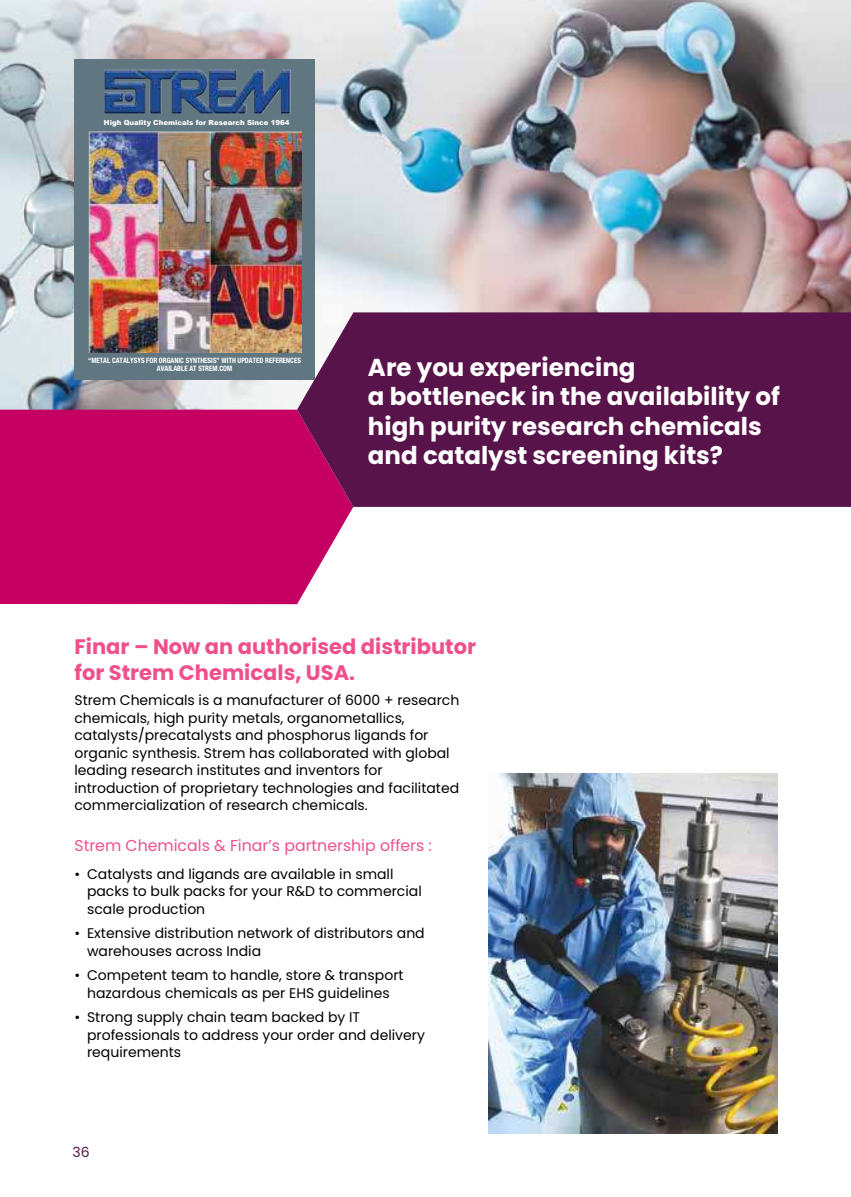
<style>
.page{position:relative;width:851px;height:1197px;background:#fff}
.page>*{position:absolute;margin:0;border:0;box-sizing:border-box;transform-origin:0 0}
.t1{font:700 24.5px/29.4px "Poppins";color:#fff}
.t2{font:700 21px/26.2px "Poppins";color:#ef508a}
.t3{font:15.75px "Poppins";color:#ef508a}
.t4{font:14px/17.5px "Poppins";color:#000}
.t5{font:14px "Poppins";color:#58134a}
.t6{font:700 condensed 7.35px/8.9px "Helvetica Neue LT Std";color:#fff;text-align:center;scale:.94 1}
.t7{font:900 7px "Arial";color:#fff}
</style>
<div class="page">
<img style="left:850px;top:0;width:1px;height:410px">
<img style="left:488px;top:774px;width:289px;height:360px">
<img style="left:0;top:0;width:850px;height:410px">
<div style="left:0;top:410px;width:353px;height:194px;background:#c60063"></div>
<div style="left:297px;top:312px;width:553px;height:195px;background:#58134a"></div>
<svg style="left:850px;top:410px;width:1px;height:97px"></svg>
<div style="left:74px;top:60px;width:241px;height:320px;background:#607681"></div>
<img style="left:88px;top:70px;width:213px;height:283px">
<p class="t7" style="left:104px;top:117px;width:187px">High Quality Chemicals for Research Since 1964</p>
<p class="t6" style="left:88px;top:355px;width:228px">“METAL CATALYSYS FOR ORGANIC SYNTHESIS” WITH UPDATED REFERENCES<br>AVAILABLE AT STREM.COM</p>
<h1 class="t1" style="left:368px;top:353px;width:413px">Are you experiencing<br>a bottleneck in the availability of high purity research chemicals and catalyst screening kits?</h1>
<h2 class="t2" style="left:74px;top:634px;width:403px">Finar – Now an authorised distributor for Strem Chemicals, USA.</h2>
<p class="t4" style="left:74px;top:692px;width:386px">Strem Chemicals is a manufacturer of 6000 + research chemicals, high purity metals, organometallics, catalysts/precatalysts and phosphorus ligands for organic synthesis. Strem has collaborated with global leading research institutes and inventors for introduction of proprietary technologies and facilitated commercialization of research chemicals.</p>
<p class="t3" style="left:74px;top:837px;width:359px">Strem Chemicals &amp; Finar’s partnership offers :</p>
<p class="t4" style="left:87px;top:865px;width:336px;text-indent:-13px">• Catalysts and ligands are available in small packs to bulk packs for your R&amp;D to commercial scale production</p>
<p class="t4" style="left:87px;top:925px;width:339px;text-indent:-13px">• Extensive distribution network of distributors and warehouses across India</p>
<p class="t4" style="left:74px;top:967px;width:331px;text-align:center">• Competent team to handle, store &amp; transport hazardous chemicals as per EHS guidelines</p>
<p class="t4" style="left:87px;top:1009px;width:339px;text-indent:-13px">• Strong supply chain team backed by IT professionals to address your order and delivery requirements</p>
<p class="t5" style="left:73px;top:1144px;width:19px">36</p>
</div>
